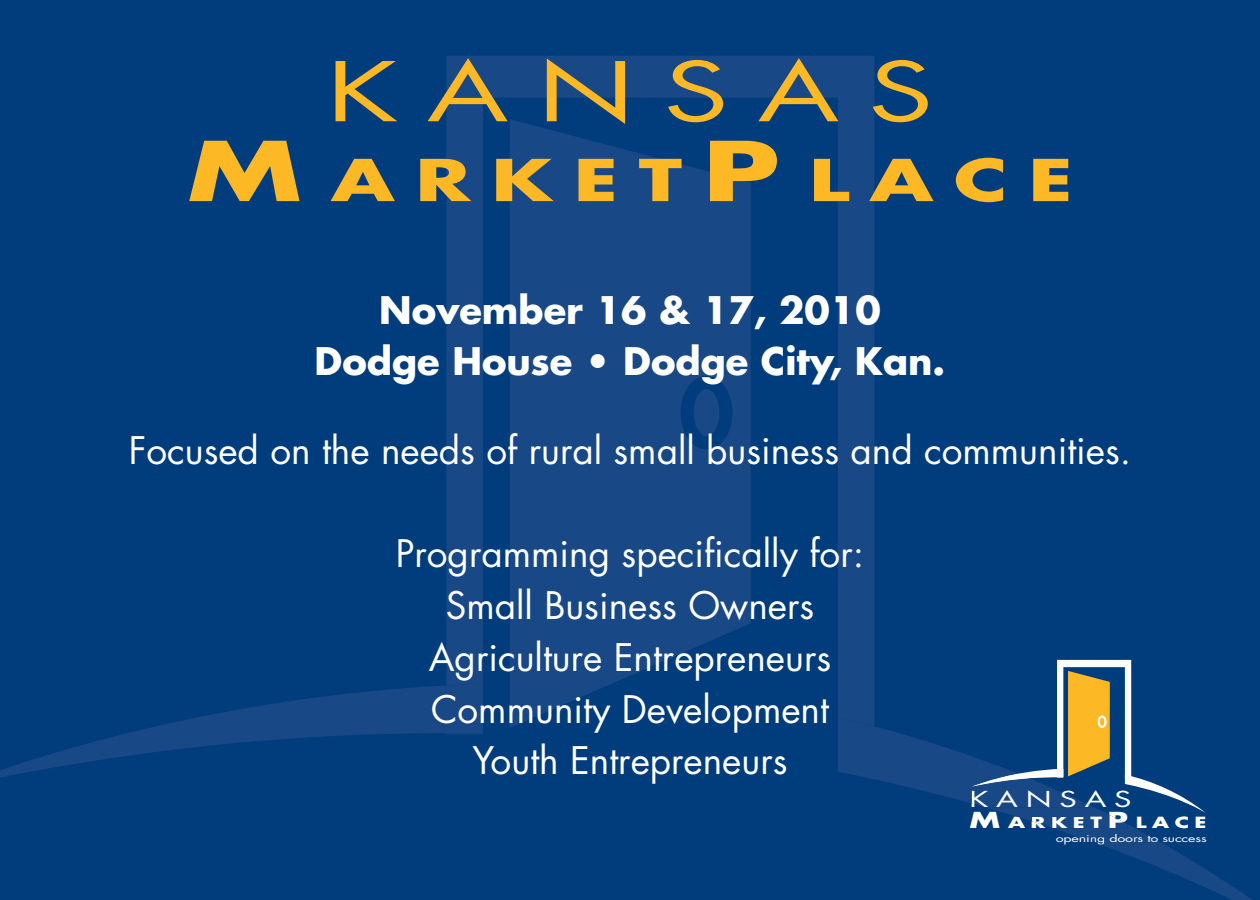
<style>
.page{position:relative;width:1260px;height:900px;background:#013d7d}
.page>*{position:absolute;margin:0;border:0;box-sizing:border-box;transform-origin:0 0}
.t1{font:80px "Futura";letter-spacing:.25em;color:#fcb825;scale:1.46 1}
.t2{font:700 56px "Futura";letter-spacing:.25em;color:#fcb825;scale:1.46 1}
.t3{font:37px/51.8px "Futura";color:#fff;text-align:center}
.t4{font:700 37px/51.8px "Futura";color:#fff;text-align:center}
.t5{font:21.5px "Futura";letter-spacing:.25em;color:#fff;scale:1.46 1}
.t6{font:700 21.5px "Futura";color:#fff;scale:1.46 1}
.t7{font:700 15px "Futura";letter-spacing:.25em;color:#fff;scale:1.46 1}
.t8{font:9.75px "Futura";letter-spacing:-.015em;color:#fff;scale:1.46 1}
.s1{font-size:80px}
.s2{font-size:21.5px}
</style>
<div class="page">
<svg style="left:446px;top:56px;width:428px;height:628px"></svg>
<svg style="left:0;top:684px;width:483px;height:93px"></svg>
<svg style="left:838px;top:660px;width:414px;height:240px"></svg>
<svg style="left:510px;top:119px;width:241px;height:609px;background:#144784"></svg>
<svg style="left:681px;top:376px;width:51px;height:73px"></svg>
<p class="t1" style="left:327px;top:41px;width:417px">KANSAS</p>
<p class="t2" style="left:187px;top:143px;width:608px"><span class="s1">M</span>ARKET<span class="s1">P</span>LACE</p>
<p class="t4" style="left:315px;top:283px;width:632px">November 16 &amp; 17, 2010<br>Dodge House • Dodge City, Kan.</p>
<p class="t3" style="left:129px;top:425px;width:1004px">Focused on the needs of rural small business and communities.</p>
<p class="t3" style="left:396px;top:528px;width:470px">Programming specifically for:<br>Small Business Owners<br>Agriculture Entrepreneurs<br>Community Development<br>Youth Entrepreneurs</p>
<p class="t5" style="left:969px;top:785px;width:113px">KANSAS</p>
<p class="t7" style="left:1008px;top:813px;width:84px">ARKET<span class="s2">P</span></p>
<p class="t6" style="left:970px;top:806px;width:23px">M</p>
<p class="t7" style="left:1136px;top:813px;width:50px">LACE</p>
<p class="t8" style="left:1056px;top:832px;width:105px">opening doors to success</p>
</div>
